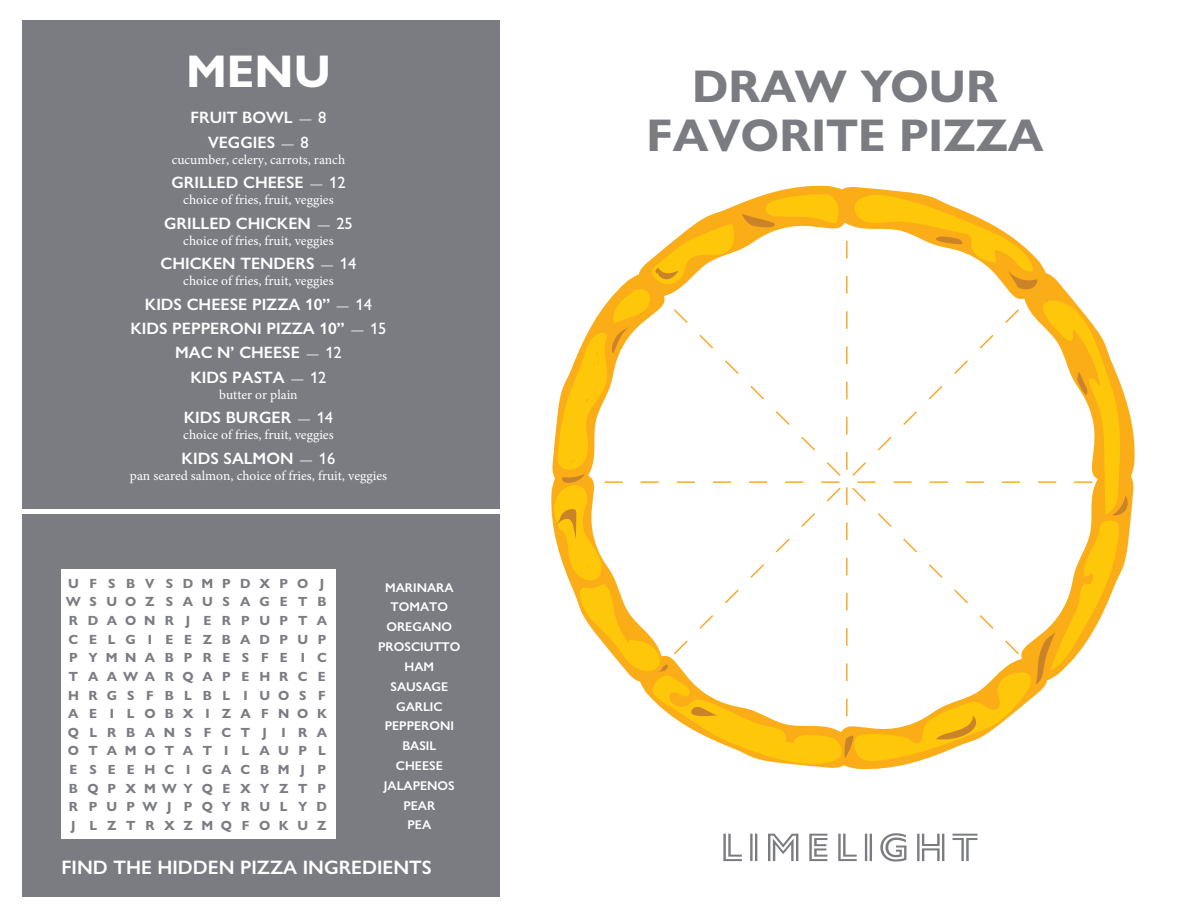
<style>
.page{position:relative;width:1188px;height:918px;background:#fff}
.page>*{position:absolute;margin:0;border:0;box-sizing:border-box;transform-origin:0 0}
.t1{font:700 46.05px/49.5px "Gill Sans Nova";color:#7a7c82;text-align:center}
.t2{font:700 46.05px "Gill Sans Nova";color:#fff}
.t3{font:600 19.5px "Gill Sans Nova";color:#fff}
.t4{font:600 16.5px/24.3px "Gill Sans Nova";color:#fff;text-align:center}
.t5{font:13.5px "Minion Pro";color:#fff}
.t6{font:700 13.35px/18.6px "Gill Sans Nova";letter-spacing:.72em;color:#7a7c82;text-align:center}
.t7{font:600 12.75px/19.8px "Gill Sans Nova";color:#fff;text-align:center}
.s1{font-weight:500;font-size:12px}
.s2{font-weight:500}
</style>
<div class="page">
<div style="left:22px;top:21px;width:478px;height:488px;background:#7a7c82"></div>
<div style="left:22px;top:514px;width:478px;height:383px;background:#7a7c82"></div>
<div style="left:61px;top:570px;width:275px;height:269px;background:#fff"></div>
<svg style="left:551px;top:194px;width:578px;height:574px"></svg>
<svg style="left:723px;top:833px;width:255px;height:29px"></svg>
<h1 class="t2" style="left:186px;top:43px;width:146px">MENU</h1>
<p class="t4" style="left:191px;top:106px;width:137px">FRUIT BOWL <span class="s1">—</span> <span class="s2">8<br></span>VEGGIES <span class="s1">—</span> <span class="s2">8</span></p>
<p class="t5" style="left:172px;top:151px;width:175px">cucumber, celery, carrots, ranch</p>
<p class="t4" style="left:171px;top:170px;width:176px">GRILLED CHEESE <span class="s1">—</span> <span class="s2">12</span></p>
<p class="t5" style="left:183px;top:191px;width:152px">choice of fries, fruit, veggies</p>
<p class="t4" style="left:164px;top:211px;width:190px">GRILLED CHICKEN <span class="s1">—</span> <span class="s2">25</span></p>
<p class="t5" style="left:183px;top:232px;width:152px">choice of fries, fruit, veggies</p>
<p class="t4" style="left:161px;top:251px;width:197px">CHICKEN TENDERS <span class="s1">—</span> <span class="s2">14</span></p>
<p class="t5" style="left:183px;top:272px;width:152px">choice of fries, fruit, veggies</p>
<p class="t4" style="left:130px;top:292px;width:258px">KIDS CHEESE PIZZA 10” <span class="s1">—</span> <span class="s2">14<br></span>KIDS PEPPERONI PIZZA 10” <span class="s1">—</span> <span class="s2">15<br></span>MAC N’ CHEESE <span class="s1">—</span> <span class="s2">12<br></span>KIDS PASTA <span class="s1">—</span> <span class="s2">12</span></p>
<p class="t5" style="left:219px;top:385px;width:80px">butter or plain</p>
<p class="t4" style="left:184px;top:405px;width:151px">KIDS BURGER <span class="s1">—</span> <span class="s2">14</span></p>
<p class="t5" style="left:183px;top:426px;width:152px">choice of fries, fruit, veggies</p>
<p class="t4" style="left:182px;top:446px;width:155px">KIDS SALMON <span class="s1">—</span> <span class="s2">16</span></p>
<p class="t5" style="left:130px;top:466px;width:259px">pan seared salmon, choice of fries, fruit, veggies</p>
<p class="t6" style="left:66px;top:574px;width:263px">UF SBVSDMPDXPO J<br>WSUOZSAUSAGETB<br>RDAONR J ERPUPTA<br>CELG I EEZBADPUP<br>PYMNABPRESFE I C<br>TAAWARQAPEHRCE<br>HRGSFBLBL IUOSF<br>AE I LOBX I ZAFNOK<br>QLRBANS FCT J I RA<br>OTAMOTAT I LAUP L<br>ESEEHCIGACBMJ P<br>BQPXMWYQEXYZTP<br>RPUPWJ PQYRULYD<br>J LZTRXZMQFOKUZ</p>
<p class="t7" style="left:378px;top:577px;width:84px">MARINARA<br>TOMATO<br>OREGANO<br>PROSCIUTTO<br>HAM<br>SAUSAGE<br>GARLIC<br>PEPPERONI<br>BASIL<br>CHEESE<br>JALAPENOS<br>PEAR<br>PEA</p>
<h2 class="t3" style="left:62px;top:856px;width:372px">FIND THE HIDDEN PIZZA INGREDIENTS</h2>
<h1 class="t1" style="left:647px;top:61px;width:398px">DRAW YOUR<br>FAVORITE PIZZA</h1>
</div>
